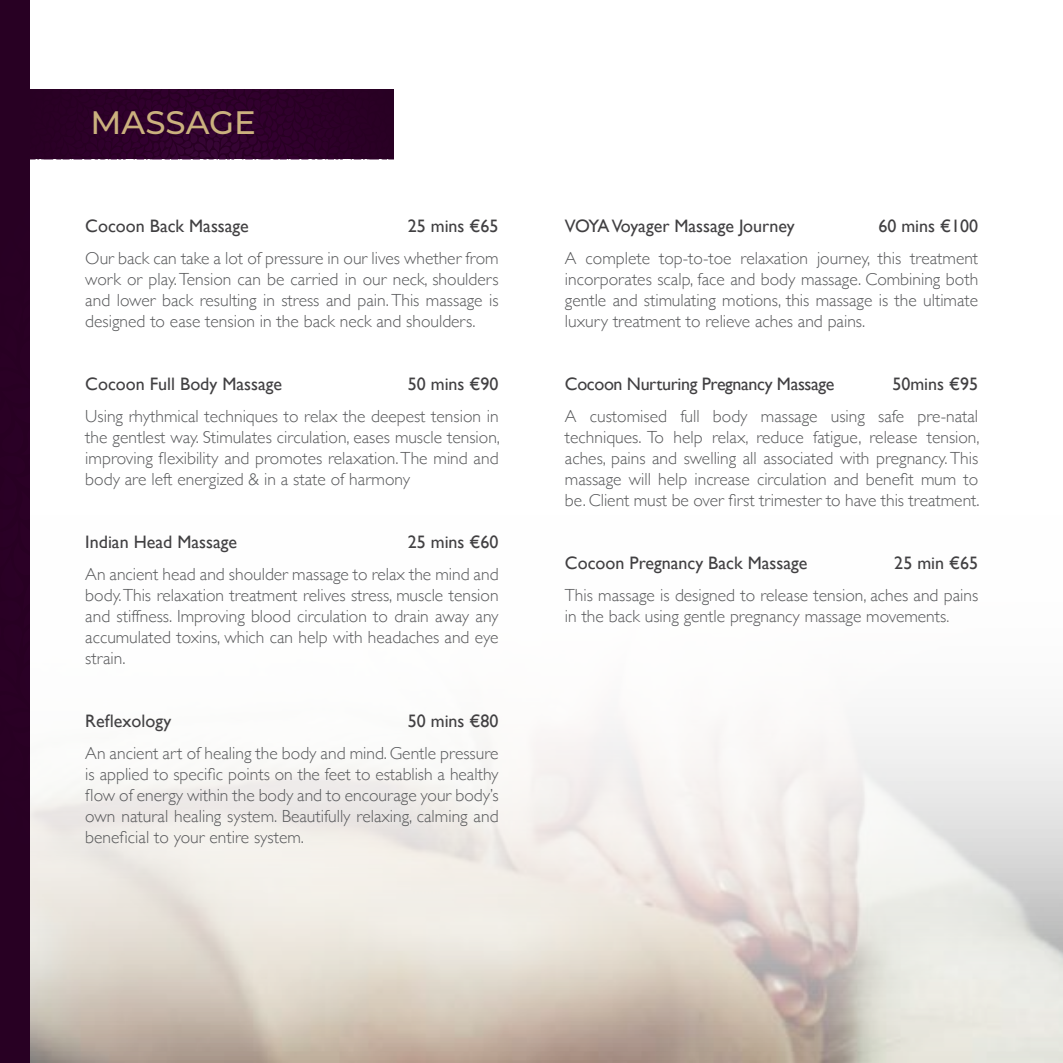
<style>
.page{position:relative;width:1063px;height:1063px;background:#fff}
.page>*{position:absolute;margin:0;border:0;box-sizing:border-box;transform-origin:0 0}
.t1{font:500 32.5px "Montserrat";color:#cbb17e}
.t2{font:18px "Gill Sans";color:#414042}
.t3{font:18px "Gill Sans";letter-spacing:-.02em;color:#414042}
.t4{font:300 17.5px/21px "Gill Sans";color:#58595b;text-align:justify}
.s1{font-size:16.25px}
</style>
<div class="page">
<svg style="left:30px;top:724px;width:1033px;height:339px"></svg>
<div style="left:24px;top:90px;width:370px;height:69px;background:#280023"></div>
<div style="left:0;top:0;width:30px;height:1063px;background:#280023"></div>
<h1 class="t1" style="left:91px;top:100px;width:167px">MASSAGE</h1>
<p class="t2" style="left:85px;top:216px;width:165px">Cocoon Back Massage</p>
<p class="t2" style="left:408px;top:216px;width:92px">25 mins €65</p>
<p class="t4" style="left:85px;top:247px;width:415px">Our back can take a lot of pressure in our lives whether from work or play. Tension can be carried in our neck, shoulders and lower back resulting in stress and pain. This massage is designed to ease tension in the back neck and shoulders.</p>
<p class="t2" style="left:85px;top:374px;width:198px">Cocoon Full Body Massage</p>
<p class="t2" style="left:408px;top:374px;width:92px">50 mins €90</p>
<p class="t4" style="left:85px;top:405px;width:416px">Using rhythmical techniques to relax the deepest tension in the gentlest way. Stimulates circulation, eases muscle tension, improving flexibility and promotes relaxation. The mind and body are left energized &amp; in a state of harmony</p>
<p class="t2" style="left:85px;top:532px;width:153px">Indian Head Massage</p>
<p class="t2" style="left:408px;top:532px;width:92px">25 mins €60</p>
<p class="t4" style="left:85px;top:563px;width:415px">An ancient head and shoulder massage to relax the mind and body. This relaxation treatment relives stress, muscle tension and stiffness. Improving blood circulation to drain away any accumulated toxins, which can help with headaches and eye strain.</p>
<p class="t2" style="left:85px;top:711px;width:87px">Reflexology</p>
<p class="t2" style="left:408px;top:711px;width:92px">50 mins €80</p>
<p class="t4" style="left:85px;top:742px;width:415px">An ancient art of healing the body and mind. Gentle pressure is applied to specific points on the feet to establish a healthy flow of energy within the body and to encourage your body’s own natural healing system. Beautifully relaxing, calming and beneficial to your entire system.</p>
<p class="t2" style="left:565px;top:216px;width:231px">VOYA Voyager Massage Journey</p>
<p class="t2" style="left:878px;top:216px;width:101px">60 mins €100</p>
<p class="t4" style="left:565px;top:247px;width:415px">A complete top-to-toe relaxation journey, this treatment incorporates scalp, face and body massage. Combining both gentle and stimulating motions, this massage is the ultimate luxury treatment to relieve aches and pains.</p>
<p class="t3" style="left:565px;top:374px;width:271px">Cocoon Nurturing Pregnancy Massage</p>
<p class="t2" style="left:892px;top:374px;width:87px">50mins €95</p>
<p class="t4" style="left:565px;top:405px;width:416px">A customised full body massage using safe pre-natal techniques. To help relax, reduce fatigue, release tension, aches, pains and swelling all associated with pregnancy. This massage will help increase circulation and benefit mum to be. Client must be over first trimester to have this treatment.</p>
<p class="t2" style="left:565px;top:553px;width:244px">Cocoon Pregnancy Back Massage</p>
<p class="t2" style="left:894px;top:553px;width:85px">25 min €65</p>
<p class="t4" style="left:565px;top:584px;width:415px">This massage is designed to release tension, aches and pains in the back using gentle pregnancy massage movements<span class="s1">.</span></p>
</div>
